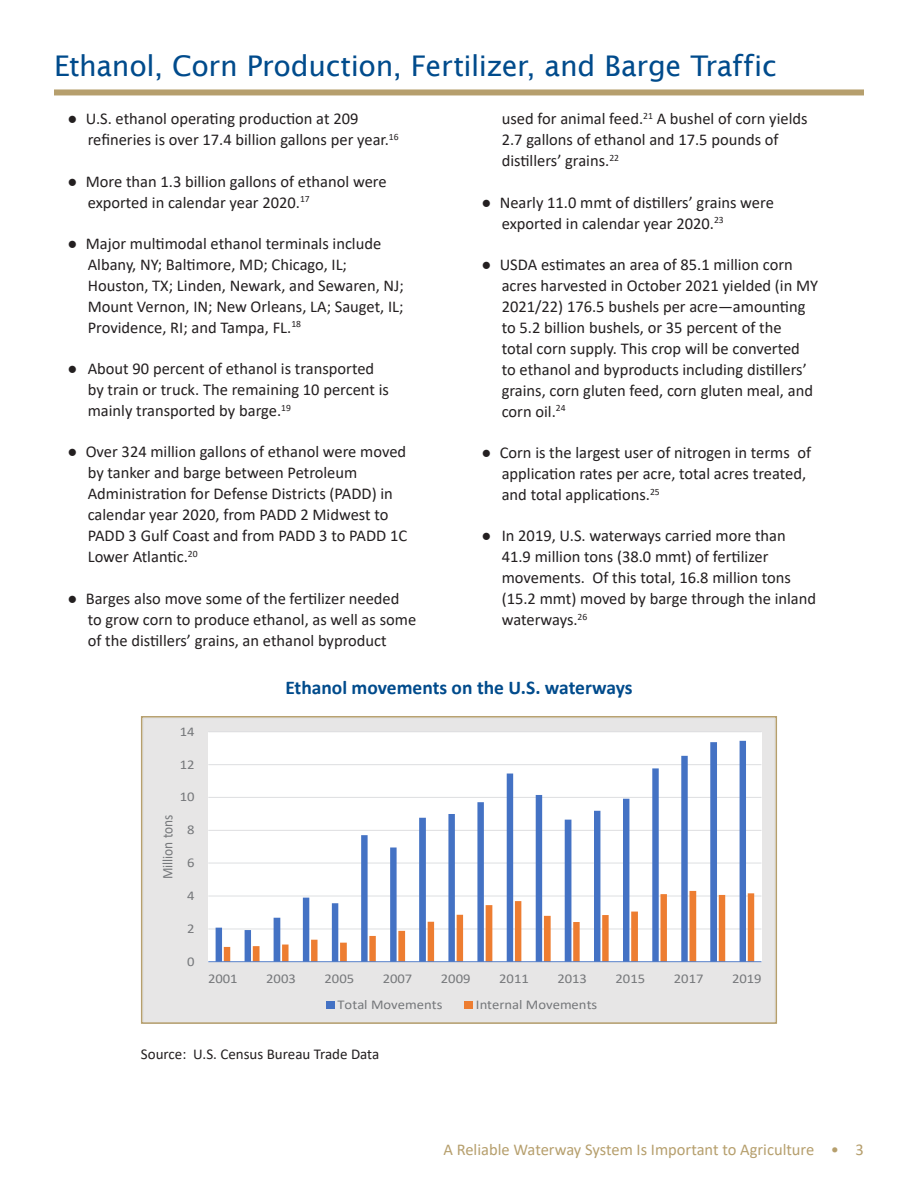
<style>
.page{position:relative;width:918px;height:1188px;background:#fff}
.page>*{position:absolute;margin:0;border:0;box-sizing:border-box;transform-origin:0 0}
.Heading_2{font:28.5px "Lucida Sans";letter-spacing:-.01em;color:#004b8c}
.Table__Title{font:700 19.5px "Calibri";color:#004b8c}
.t1{font:16.5px/21px "Calibri";color:#231f20}
.t2{font:16.5px "Calibri";color:#b69f6d}
.Table__Footnote__Sou{font:15px "Calibri";color:#231f20}
.t3{font:14.7px "Calibri";letter-spacing:-.005em;color:#76787b;scale:.92 1}
.t4{font:13.35px "Calibri";letter-spacing:-.005em;color:#76787b;scale:1.09 1}
.s1{font-family:"Century Gothic"}
</style>
<div class="page">
<div style="left:54px;top:89px;width:810px;height:6px;background:#b69f6d"></div>
<div style="left:143px;top:718px;width:632px;height:305px;background:#e7e6e6"></div>
<div style="left:208px;top:732px;width:553px;height:230px;background:#fff"></div>
<hr style="left:208px;top:929px;width:553px;height:1px;background:#dcdddf">
<hr style="left:208px;top:896px;width:553px;height:1px;background:#dcdddf">
<hr style="left:208px;top:863px;width:553px;height:1px;background:#dcdddf">
<hr style="left:208px;top:830px;width:553px;height:1px;background:#dcdddf">
<hr style="left:208px;top:797px;width:553px;height:1px;background:#dcdddf">
<hr style="left:208px;top:764px;width:553px;height:1px;background:#dcdddf">
<hr style="left:208px;top:731px;width:553px;height:1px;background:#dcdddf">
<svg style="left:216px;top:741px;width:530px;height:220px"></svg>
<svg style="left:224px;top:891px;width:530px;height:70px"></svg>
<hr style="left:208px;top:961px;width:553px;height:1px;background:#4472c4;opacity:.95">
<div style="left:326px;top:1002px;width:8px;height:7px;background:#4472c4"></div>
<div style="left:464px;top:1002px;width:8px;height:7px;background:#ed7d31"></div>
<div style="left:141px;top:716px;width:636px;height:308px;border:2px solid #b69f6d"></div>
<h2 class="Heading_2" style="left:54px;top:50px;width:724px">Ethanol, Corn Production, Fertilizer, and Barge Traffic</h2>
<p class="t1" style="left:502px;top:108px;width:307px">used for animal feed.<sup>21</sup> A bushel of corn yields<br>2.7 gallons of ethanol and 17.5 pounds of distillers’ grains.<sup>22</sup></p>
<p class="t1" style="left:502px;top:191px;width:274px;text-indent:-20px"><span class="s1">●</span> Nearly 11.0 mmt of distillers’ grains were exported in calendar year 2020.<sup>23</sup></p>
<p class="t1" style="left:502px;top:253px;width:318px;text-indent:-20px"><span class="s1">●</span> USDA estimates an area of 85.1 million corn acres harvested in October 2021 yielded (in MY 2021/22) 176.5 bushels per acre—amounting to 5.2 billion bushels, or 35 percent of the<br>total corn supply. This crop will be converted<br>to ethanol and byproducts including distillers’ grains, corn gluten feed, corn gluten meal, and corn oil.<sup>24</sup></p>
<p class="t1" style="left:502px;top:442px;width:311px;text-indent:-20px"><span class="s1">●</span> Corn is the largest user of nitrogen in terms of application rates per acre, total acres treated, and total applications.<sup>25</sup></p>
<p class="t1" style="left:502px;top:525px;width:316px;text-indent:-20px"><span class="s1">●</span> In 2019, U.S. waterways carried more than 41.9 million tons (38.0 mmt) of fertilizer movements. Of this total, 16.8 million tons (15.2 mmt) moved by barge through the inland waterways.<sup>26</sup></p>
<p class="t1" style="left:88px;top:108px;width:312px;text-indent:-20px"><span class="s1">●</span> U.S. ethanol operating production at 209 refineries is over 17.4 billion gallons per year.<sup>16</sup></p>
<p class="t1" style="left:88px;top:170px;width:300px;text-indent:-20px"><span class="s1">●</span> More than 1.3 billion gallons of ethanol were exported in calendar year 2020.<sup>17</sup></p>
<p class="t1" style="left:88px;top:232px;width:318px;text-indent:-20px"><span class="s1">●</span> Major multimodal ethanol terminals include Albany, NY; Baltimore, MD; Chicago, IL; Houston, TX; Linden, Newark, and Sewaren, NJ; Mount Vernon, IN; New Orleans, LA; Sauget, IL; Providence, RI; and Tampa, FL.<sup>18</sup></p>
<p class="t1" style="left:88px;top:358px;width:303px;text-indent:-20px"><span class="s1">●</span> About 90 percent of ethanol is transported by train or truck. The remaining 10 percent is mainly transported by barge.<sup>19</sup></p>
<p class="t1" style="left:88px;top:441px;width:321px;text-indent:-20px"><span class="s1">●</span> Over 324 million gallons of ethanol were moved by tanker and barge between Petroleum Administration for Defense Districts (PADD) in calendar year 2020, from PADD 2 Midwest to PADD 3 Gulf Coast and from PADD 3 to PADD 1C Lower Atlantic.<sup>20</sup></p>
<p class="t1" style="left:88px;top:587px;width:330px;text-indent:-20px"><span class="s1">●</span> Barges also move some of the fertilizer needed to grow corn to produce ethanol, as well as some of the distillers’ grains, an ethanol byproduct</p>
<p class="Table__Title" style="left:285px;top:673px;width:349px">Ethanol movements on the U.S. waterways</p>
<p class="t4" style="left:180px;top:722px;width:15px">14</p>
<p class="t4" style="left:180px;top:755px;width:15px">12</p>
<p class="t3" style="left:157px;top:879px;width:72px;rotate:-90deg">Million tons</p>
<p class="t4" style="left:180px;top:788px;width:15px">10</p>
<p class="t4" style="left:187px;top:821px;width:8px">8</p>
<p class="t4" style="left:187px;top:853px;width:8px">6</p>
<p class="t4" style="left:187px;top:886px;width:8px">4</p>
<p class="t4" style="left:187px;top:919px;width:8px">2</p>
<p class="t4" style="left:187px;top:952px;width:8px">0</p>
<p class="t4" style="left:208px;top:969px;width:29px">2001</p>
<p class="t4" style="left:266px;top:969px;width:29px">2003</p>
<p class="t4" style="left:324px;top:969px;width:29px">2005</p>
<p class="t4" style="left:383px;top:969px;width:29px">2007</p>
<p class="t4" style="left:441px;top:969px;width:29px">2009</p>
<p class="t4" style="left:499px;top:969px;width:29px">2011</p>
<p class="t4" style="left:557px;top:969px;width:29px">2013</p>
<p class="t4" style="left:616px;top:969px;width:29px">2015</p>
<p class="t4" style="left:674px;top:969px;width:29px">2017</p>
<p class="t4" style="left:732px;top:969px;width:29px">2019</p>
<p class="t4" style="left:338px;top:996px;width:98px">Total Movements</p>
<p class="t4" style="left:476px;top:996px;width:113px">Internal Movements</p>
<p class="Table__Footnote__Sou" style="left:141px;top:1043px;width:240px">Source: U.S. Census Bureau Trade Data</p>
<p class="t2" style="left:443px;top:1138px;width:422px">A Reliable Waterway System Is Important to Agriculture • 3</p>
</div>
